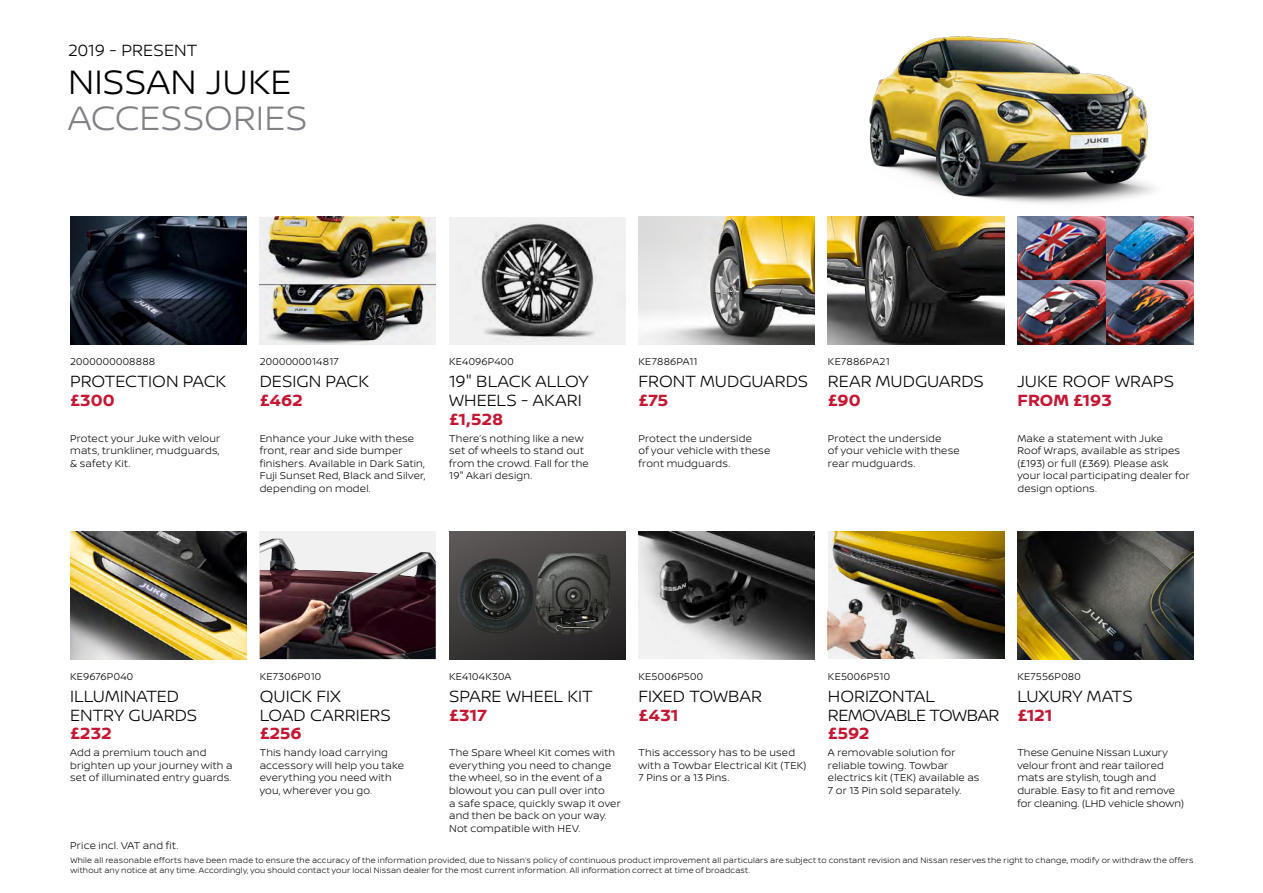
<style>
.page{position:relative;width:1263px;height:893px;background:#fff}
.page>*{position:absolute;margin:0;border:0;box-sizing:border-box;transform-origin:0 0}
.t1{font:300 36px "Nissan Brand";color:#808285}
.t2{font:300 36px "Nissan Brand";letter-spacing:.01em;color:#000}
.t3{font:300 17.25px/18.8px "Nissan Brand";color:#000}
.t4{font:700 17.25px "Nissan Brand";letter-spacing:-.005em;color:#c51733}
.t5{font:300 17.25px/18.8px "Nissan Brand";letter-spacing:-.025em;color:#000}
.t6{font:300 10.5px/12.6px "Nissan Brand";letter-spacing:.015em;color:#000}
.t7{font:300 10.5px "Nissan Brand";letter-spacing:.035em;color:#000}
.t8{font:300 8.25px/9.9px "Nissan Brand";letter-spacing:.025em;color:#000}
</style>
<div class="page">
<img style="left:798px;top:36px;width:396px;height:198px">
<img style="left:638px;top:531px;width:177px;height:128px">
<img style="left:260px;top:217px;width:176px;height:127px">
<img style="left:70px;top:217px;width:176px;height:127px">
<div style="left:260px;top:531px;width:176px;height:128px;background:#f1f1f2"></div>
<img style="left:260px;top:539px;width:176px;height:120px">
<img style="left:70px;top:531px;width:176px;height:128px">
<img style="left:828px;top:531px;width:176px;height:128px">
<img style="left:449px;top:531px;width:176px;height:128px">
<div style="left:449px;top:217px;width:176px;height:127px;background:#f1f1f2"></div>
<img style="left:481px;top:224px;width:114px;height:114px">
<img style="left:638px;top:217px;width:177px;height:127px">
<img style="left:828px;top:217px;width:176px;height:127px">
<img style="left:1105px;top:217px;width:88px;height:64px">
<img style="left:1105px;top:281px;width:88px;height:63px">
<img style="left:1017px;top:217px;width:88px;height:64px">
<img style="left:1017px;top:281px;width:88px;height:63px">
<img style="left:1017px;top:531px;width:176px;height:128px">
<h2 class="t3" style="left:68px;top:40px;width:131px">2019 - PRESENT</h2>
<h1 class="t2" style="left:68px;top:56px;width:225px">NISSAN JUKE</h1>
<h1 class="t1" style="left:68px;top:92px;width:241px">ACCESSORIES</h1>
<p class="t7" style="left:70px;top:354px;width:87px">2000000008888</p>
<h2 class="t3" style="left:70px;top:371px;width:157px">PROTECTION PACK</h2>
<h2 class="t4" style="left:70px;top:388px;width:46px">£300</h2>
<p class="t6" style="left:70px;top:431px;width:152px;text-align:justify">Protect your Juke with velour mats, trunkliner, mudguards, &amp; safety Kit.</p>
<p class="t7" style="left:260px;top:354px;width:81px">2000000014817</p>
<h2 class="t3" style="left:260px;top:371px;width:111px">DESIGN PACK</h2>
<h2 class="t4" style="left:260px;top:388px;width:45px">£462</h2>
<p class="t6" style="left:260px;top:431px;width:167px">Enhance your Juke with these front, rear and side bumper finishers. Available in Dark Satin,<br>Fuji Sunset Red, Black and Silver, depending on model.</p>
<p class="t6" style="left:449px;top:355px;width:66px">KE4096P400</p>
<h2 class="t3" style="left:449px;top:371px;width:141px">19" BLACK ALLOY<br>WHEELS - AKARI</h2>
<h2 class="t4" style="left:449px;top:406px;width:56px">£1,528</h2>
<p class="t6" style="left:449px;top:431px;width:141px">There’s nothing like a new set of wheels to stand out from the crowd. Fall for the<br>19" Akari design.</p>
<p class="t6" style="left:638px;top:355px;width:61px">KE7886PA11</p>
<h2 class="t3" style="left:638px;top:371px;width:171px">FRONT MUDGUARDS</h2>
<h2 class="t4" style="left:638px;top:388px;width:31px">£75</h2>
<p class="t6" style="left:638px;top:431px;width:133px">Protect the underside<br>of your vehicle with these front mudguards.</p>
<p class="t6" style="left:828px;top:355px;width:63px">KE7886PA21</p>
<h2 class="t3" style="left:828px;top:371px;width:157px">REAR MUDGUARDS</h2>
<h2 class="t4" style="left:828px;top:388px;width:34px">£90</h2>
<p class="t6" style="left:828px;top:431px;width:133px">Protect the underside<br>of your vehicle with these rear mudguards.</p>
<h2 class="t3" style="left:1017px;top:371px;width:158px">JUKE ROOF WRAPS</h2>
<h2 class="t4" style="left:1017px;top:388px;width:96px">FROM £193</h2>
<p class="t6" style="left:1017px;top:431px;width:174px">Make a statement with Juke<br>Roof Wraps, available as stripes (£193) or full (£369). Please ask your local participating dealer for design options.</p>
<p class="t6" style="left:70px;top:669px;width:65px">KE9676P040</p>
<h2 class="t3" style="left:70px;top:686px;width:129px">ILLUMINATED<br>ENTRY GUARDS</h2>
<h2 class="t4" style="left:70px;top:721px;width:43px">£232</h2>
<p class="t6" style="left:70px;top:746px;width:164px">Add a premium touch and brighten up your journey with a set of illuminated entry guards.</p>
<p class="t6" style="left:260px;top:669px;width:63px">KE7306P010</p>
<h2 class="t3" style="left:260px;top:686px;width:133px">QUICK FIX<br>LOAD CARRIERS</h2>
<h2 class="t4" style="left:260px;top:721px;width:44px">£256</h2>
<p class="t6" style="left:260px;top:746px;width:146px">This handy load carrying accessory will help you take everything you need with you, wherever you go.</p>
<p class="t6" style="left:449px;top:669px;width:64px">KE4104K30A</p>
<h2 class="t3" style="left:449px;top:686px;width:145px">SPARE WHEEL KIT</h2>
<h2 class="t4" style="left:449px;top:702px;width:39px">£317</h2>
<p class="t6" style="left:449px;top:746px;width:173px">The Spare Wheel Kit comes with everything you need to change the wheel, so in the event of a blowout you can pull over into<br>a safe space, quickly swap it over and then be back on your way.<br>Not compatible with HEV.</p>
<p class="t6" style="left:638px;top:669px;width:66px">KE5006P500</p>
<h2 class="t3" style="left:638px;top:686px;width:125px">FIXED TOWBAR</h2>
<h2 class="t4" style="left:638px;top:702px;width:42px">£431</h2>
<p class="t6" style="left:638px;top:746px;width:169px">This accessory has to be used with a Towbar Electrical Kit (TEK)<br>7 Pins or a 13 Pins.</p>
<p class="t6" style="left:828px;top:669px;width:64px">KE5006P510</p>
<h2 class="t5" style="left:828px;top:686px;width:173px">HORIZONTAL<br>REMOVABLE TOWBAR</h2>
<h2 class="t4" style="left:828px;top:721px;width:43px">£592</h2>
<p class="t6" style="left:828px;top:746px;width:153px">A removable solution for reliable towing. Towbar electrics kit (TEK) available as<br>7 or 13 Pin sold separately.</p>
<p class="t6" style="left:1017px;top:669px;width:65px">KE7556P080</p>
<h2 class="t3" style="left:1017px;top:686px;width:117px">LUXURY MATS</h2>
<h2 class="t4" style="left:1017px;top:702px;width:37px">£121</h2>
<p class="t6" style="left:1017px;top:746px;width:168px">These Genuine Nissan Luxury velour front and rear tailored mats are stylish, tough and durable. Easy to fit and remove for cleaning. (LHD vehicle shown)</p>
<p class="t6" style="left:70px;top:839px;width:109px">Price incl. VAT and fit.</p>
<p class="t8" style="left:70px;top:855px;width:1124px">While all reasonable efforts have been made to ensure the accuracy of the information provided, due to Nissan’s policy of continuous product improvement all particulars are subject to constant revision and Nissan reserves the right to change, modify or withdraw the offers without any notice at any time. Accordingly, you should contact your local Nissan dealer for the most current information. All information correct at time of broadcast.</p>
</div>
